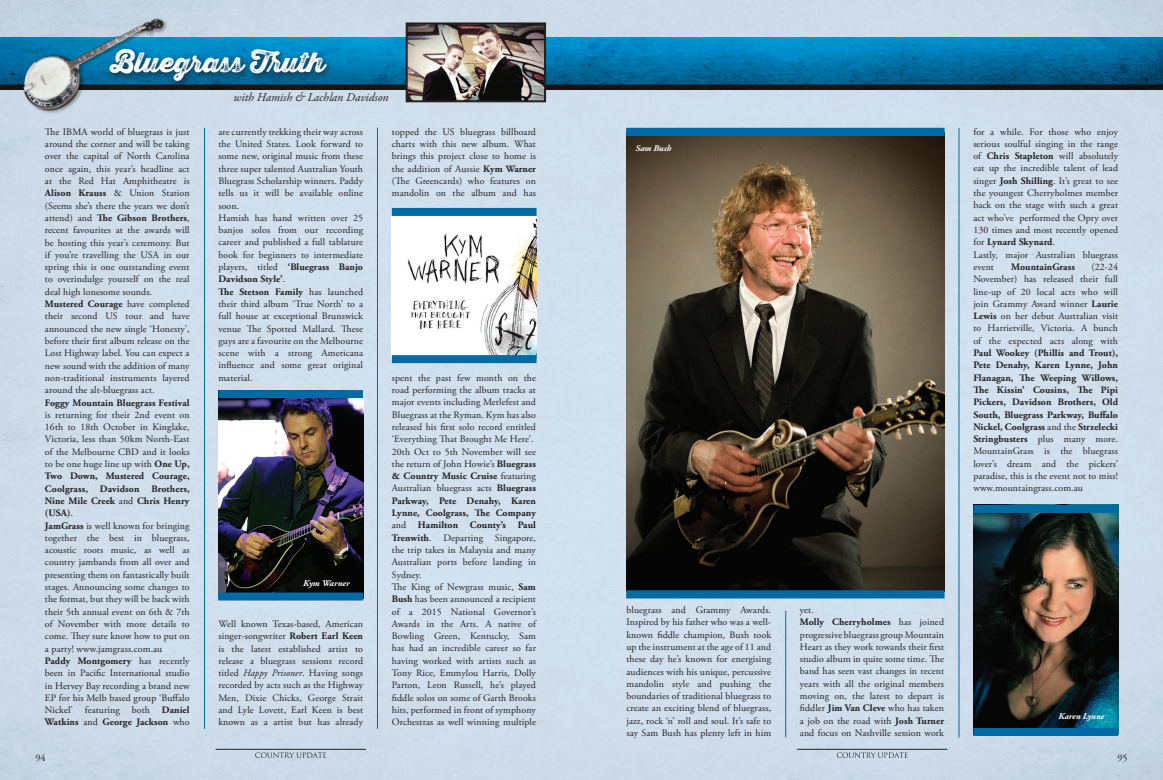
<style>
.page{position:relative;width:1163px;height:780px;background:#fff}
.page>*{position:absolute;margin:0;border:0;box-sizing:border-box;transform-origin:0 0}
.t1{font:27px "Thirsty Rough Blk Two";color:#fff}
.t2{font:italic 12px "Adobe Garamond Pro";color:#231f20}
.t3{font:10px "Adobe Garamond Pro";color:#231f20}
.t4{font:9.9px/12.3px "Adobe Garamond Pro";letter-spacing:.01em;color:#231f20}
.t5{font:700 9.9px/12.3px "Adobe Garamond Pro";letter-spacing:.01em;color:#231f20;text-align:justify}
.t6{font:italic 700 8.9px "Adobe Garamond Pro";color:#fff}
.s1{font-weight:700}
.s2{font-style:italic}
.s3{font-weight:400}
</style>
<div class="page">
<div style="left:0;top:0;width:1162px;height:780px;background:#d0deec"></div>
<img style="left:198px;top:37px;width:964px;height:53px">
<div style="left:106px;top:46px;width:228px;height:42px;background:#231f20;opacity:.75"></div>
<hr style="left:785px;top:610px;width:1px;height:127px;background:#006aa4">
<hr style="left:377px;top:128px;width:1px;height:601px;background:#006aa4">
<hr style="left:204px;top:128px;width:1px;height:601px;background:#006aa4">
<hr style="left:958px;top:128px;width:1px;height:609px;background:#006aa4">
<img style="left:408px;top:25px;width:135px;height:74px">
<div style="left:405px;top:22px;width:141px;height:80px;border:2px solid #231f20"></div>
<img style="left:0;top:0;width:198px;height:136px">
<hr style="left:797px;top:749px;width:150px;height:1px;background:#231f20">
<svg style="left:836px;top:752px;width:71px;height:6px"></svg>
<hr style="left:215px;top:749px;width:151px;height:1px;background:#231f20">
<svg style="left:255px;top:752px;width:71px;height:6px"></svg>
<img style="left:218px;top:398px;width:145px;height:194px">
<div style="left:218px;top:390px;width:145px;height:8px;background:#006aa4"></div>
<div style="left:218px;top:592px;width:145px;height:8px;background:#006aa4"></div>
<img style="left:973px;top:513px;width:144px;height:215px">
<div style="left:973px;top:505px;width:144px;height:8px;background:#006aa4"></div>
<div style="left:973px;top:728px;width:144px;height:8px;background:#006aa4"></div>
<img style="left:392px;top:216px;width:144px;height:139px">
<div style="left:392px;top:208px;width:144px;height:8px;background:#006aa4"></div>
<div style="left:392px;top:355px;width:144px;height:8px;background:#006aa4"></div>
<img style="left:626px;top:136px;width:318px;height:454px">
<div style="left:626px;top:590px;width:318px;height:8px;background:#006aa4"></div>
<div style="left:626px;top:128px;width:318px;height:8px;background:#006aa4"></div>
<h1 class="t1" style="left:110px;top:42px;width:216px">Bluegrass Truth</h1>
<p class="t2" style="left:233px;top:90px;width:156px">with Hamish &amp; Lachlan Davidson</p>
<p class="t4" style="left:45px;top:126px;width:146px">The IBMA world of bluegrass is just around the corner and will be taking over the capital of North Carolina once again, this year’s headline act at the Red Hat Amphitheatre is <span class="s1">Alison Krauss</span> &amp; Union Station (Seems she’s there the years we don’t attend) and <span class="s1">The Gibson Brothers</span>, recent favourites at the awards will be hosting this year’s ceremony. But if you’re travelling the USA in our spring this is one outstanding event to overindulge yourself on the real deal high lonesome sounds.<br><span class="s1">Mustered Courage</span> have completed their second US tour and have announced the new single ‘Honesty’, before their first album release on the Lost Highway label. You can expect a new sound with the addition of many non-traditional instruments layered around the alt-bluegrass act.</p>
<p class="t5" style="left:45px;top:396px;width:146px">Foggy Mountain Bluegrass Festival</p>
<p class="t4" style="left:45px;top:409px;width:146px">is returning for their 2nd event on<br>16th to 18th October in Kinglake,<br>Victoria, less than 50km North-East of the Melbourne CBD and it looks to be one huge line up with <span class="s1">One Up,<br>Two Down, Mustered Courage,<br>Coolgrass, Davidson Brothers,<br>Nine Mile Creek</span> and <span class="s1">Chris Henry (USA)</span>.<br><span class="s1">JamGrass</span> is well known for bringing together the best in bluegrass, acoustic roots music, as well as country jambands from all over and presenting them on fantastically built stages. Announcing some changes to the format, but they will be back with their 5th annual event on 6th &amp; 7th of November with more details to come. They sure know how to put on a party! www.jamgrass.com.au<br><span class="s1">Paddy Montgomery</span> has recently been in Pacific International studio in Hervey Bay recording a brand new<br>EP for his Melb based group ‘Buffalo<br>Nickel’ featuring both <span class="s1">Daniel<br>Watkins</span> and <span class="s1">George Jackson</span> who</p>
<p class="t4" style="left:392px;top:126px;width:146px;text-align:justify">topped the US bluegrass billboard charts with this new album. What brings this project close to home is the addition of Aussie <span class="s1">Kym Warner </span>(The Greencards) who features on mandolin on the album and has</p>
<p class="t4" style="left:218px;top:126px;width:146px">are currently trekking their way across the United States. Look forward to some new, original music from these three super talented Australian Youth<br>Bluegrass Scholarship winners. Paddy tells us it will be available online soon.<br>Hamish has hand written over 25 banjos solos from our recording career and published a full tablature book for beginners to intermediate players, titled <span class="s1">‘Bluegrass Banjo<br>Davidson Style’</span>.<br><span class="s1">The Stetson Family</span> has launched their third album ‘True North’ to a full house at exceptional Brunswick venue The Spotted Mallard. These guys are a favourite on the Melbourne scene with a strong Americana influence and some great original material.</p>
<p class="t6" style="left:635px;top:143px;width:37px">Sam Bush</p>
<p class="t4" style="left:392px;top:372px;width:146px">spent the past few month on the road performing the album tracks at major events including Merlefest and<br>Bluegrass at the Ryman. Kym has also released his first solo record entitled ‘Everything That Brought Me Here’.<br>20th Oct to 5th November will see the return of John Howie’s <span class="s1">Bluegrass &amp; Country Music Cruise</span> featuring<br>Australian bluegrass acts <span class="s1">Bluegrass<br>Parkway, Pete Denahy, Karen<br>Lynne, Coolgrass, The Company </span>and <span class="s1">Hamilton County’s Paul<br>Trenwith</span>. Departing Singapore, the trip takes in Malaysia and many<br>Australian ports before landing in<br>Sydney.<br>The King of Newgrass music, <span class="s1">Sam<br>Bush</span> has been announced a recipient of a 2015 National Governor’s<br>Awards in the Arts. A native of<br>Bowling Green, Kentucky, Sam has had an incredible career so far having worked with artists such as<br>Tony Rice, Emmylou Harris, Dolly<br>Parton, Leon Russell, he’s played fiddle solos on some of Garth Brooks hits, performed in front of symphony<br>Orchestras as well winning multiple</p>
<p class="t6" style="left:303px;top:578px;width:48px">Kym Warner</p>
<p class="t4" style="left:626px;top:604px;width:146px;text-align:justify">bluegrass and Grammy Awards.<br>Inspired by his father who was a well&shy;known fiddle champion, Bush took up the instrument at the age of 11 and these day he’s known for energising audiences with his unique, percussive mandolin style and pushing the boundaries of traditional bluegrass to create an exciting blend of bluegrass, jazz, rock ‘n’ roll and soul. It’s safe to say Sam Bush has plenty left in him</p>
<p class="t4" style="left:218px;top:618px;width:146px;text-align:justify">Well known Texas-based, American singer-songwriter <span class="s1">Robert Earl Keen </span>is the latest established artist to release a bluegrass sessions record titled <span class="s2">Happy Prisoner</span>. Having songs recorded by acts such as the Highway Men, Dixie Chicks, George Strait and Lyle Lovett, Earl Keen is best known as a artist but has already</p>
<p class="t4" style="left:799px;top:604px;width:146px">yet.<br><span class="s1">Molly Cherryholmes</span> has joined progressive bluegrass group Mountain<br>Heart as they work towards their first studio album in quite some time. The band has seen vast changes in recent years with all the original members moving on, the latest to depart is fiddler <span class="s1">Jim Van Cleve</span> who has taken a job on the road with <span class="s1">Josh Turner </span>and focus on Nashville session work</p>
<p class="t4" style="left:973px;top:126px;width:146px">for a while. For those who enjoy serious soulful singing in the range of <span class="s1">Chris Stapleton</span> will absolutely eat up the incredible talent of lead singer <span class="s1">Josh Shilling</span>. It’s great to see the youngest Cherryholmes member back on the stage with such a great act who’ve performed the Opry over<br>130 times and most recently opened for <span class="s1">Lynard Skynard</span>.<br>Lastly, major Australian bluegrass event</p>
<p class="t4" style="left:973px;top:261px;width:146px;text-align:justify;text-indent:118px">(22-24<br>November) has released their full line-up of 20 local acts who will join Grammy Award winner <span class="s1">Laurie Lewis</span> on her debut Australian visit to Harrietville, Victoria. A bunch of the expected acts along with</p>
<p class="t5" style="left:973px;top:347px;width:146px">Paul Wookey (Phillis and Trout), Pete Denahy, Karen Lynne, John Flanagan, The Weeping Willows, The Kissin’ Cousins, The Pipi Pickers, Davidson Brothers, Old South, Bluegrass Parkway, Buffalo Nickel, Coolgrass <span class="s3">and the</span> Strzelecki Stringbusters <span class="s3">plus many more.<br>MountainGrass is the bluegrass lover’s dream and the pickers’ paradise, this is the event not to miss! www.mountaingrass.com.au</span></p>
<p class="t5" style="left:1011px;top:261px;width:65px">MountainGrass</p>
<p class="t6" style="left:1058px;top:711px;width:48px">Karen Lynne</p>
<p class="t3" style="left:35px;top:751px;width:12px">94</p>
<p class="t3" style="left:1117px;top:751px;width:12px">95</p>
</div>
